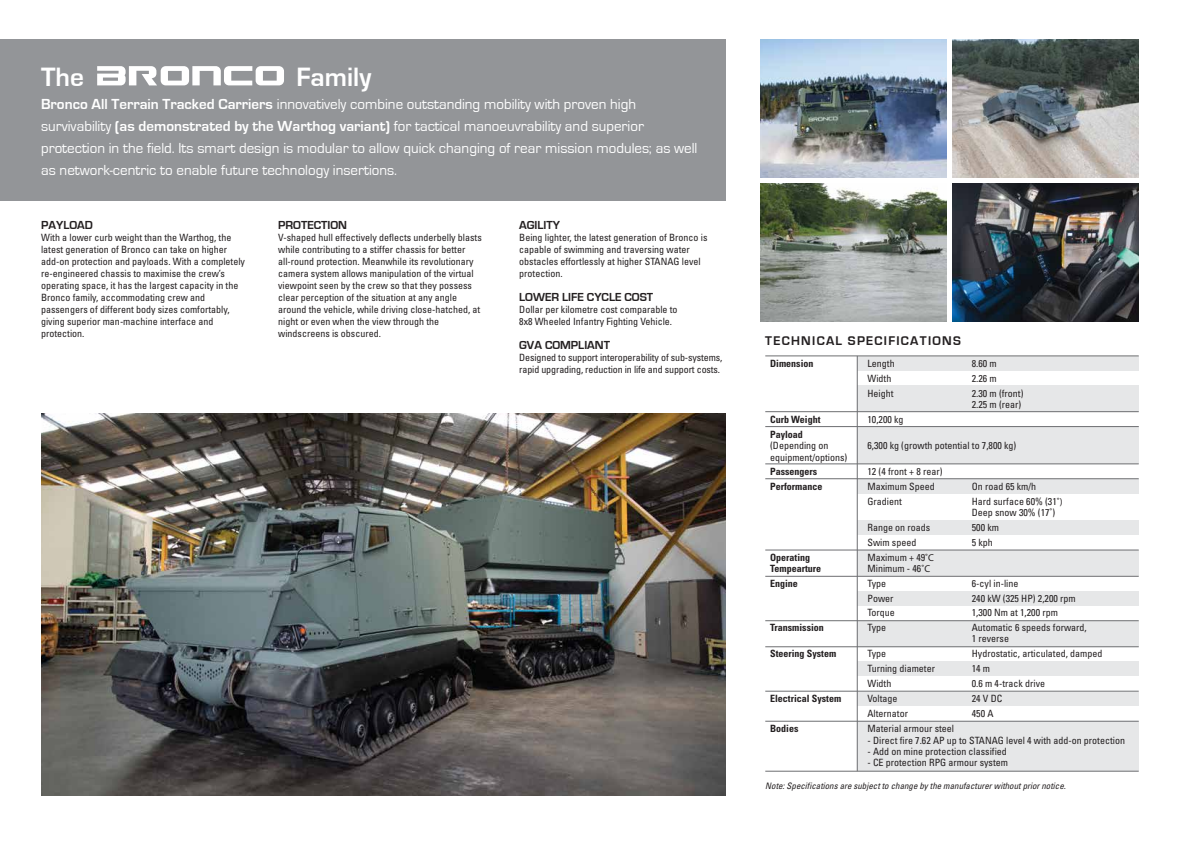
<style>
.page{position:relative;width:1191px;height:842px;background:#fff}
.page>*{position:absolute;margin:0;border:0;box-sizing:border-box;transform-origin:0 0}
.t1{font:700 27.3px "Eurostile";color:#fff}
.t2{font:15px/22px "Eurostile";color:#fff}
.t3{font:700 13px "Eurostile";letter-spacing:.1em;color:#231f20}
.t4{font:700 12px "Eurostile";color:#231f20}
.t5{font:condensed 10px/12px "Univers";color:#231f20}
.t6{font:700 condensed 10px "Univers";color:#231f20}
.t7{font:italic condensed 8.9px "Univers";color:#231f20}
.s1{font-weight:700}
.s2{font-family:"Myriad Pro";font-stretch:normal}
</style>
<div class="page">
<div style="left:857px;top:550px;width:281px;height:26px;background:#e6e7e8"></div>
<div style="left:857px;top:356px;width:281px;height:15px;background:#e6e7e8"></div>
<div style="left:857px;top:520px;width:281px;height:15px;background:#e6e7e8"></div>
<div style="left:857px;top:479px;width:281px;height:14px;background:#e6e7e8"></div>
<div style="left:857px;top:385px;width:281px;height:27px;background:#e6e7e8"></div>
<div style="left:857px;top:426px;width:281px;height:38px;background:#e6e7e8"></div>
<div style="left:857px;top:591px;width:281px;height:15px;background:#e6e7e8"></div>
<div style="left:857px;top:621px;width:281px;height:26px;background:#e6e7e8"></div>
<div style="left:857px;top:661px;width:281px;height:15px;background:#e6e7e8"></div>
<div style="left:857px;top:691px;width:281px;height:15px;background:#e6e7e8"></div>
<div style="left:857px;top:721px;width:281px;height:50px;background:#e6e7e8"></div>
<hr style="left:765px;top:356px;width:373px;height:1px;background:#6d6e71">
<hr style="left:765px;top:411px;width:373px;height:1px;background:#6d6e71">
<hr style="left:765px;top:426px;width:373px;height:1px;background:#6d6e71">
<hr style="left:765px;top:463px;width:373px;height:1px;background:#6d6e71">
<hr style="left:765px;top:478px;width:373px;height:1px;background:#6d6e71">
<hr style="left:765px;top:550px;width:373px;height:1px;background:#6d6e71">
<hr style="left:765px;top:620px;width:373px;height:1px;background:#6d6e71">
<hr style="left:765px;top:576px;width:373px;height:1px;background:#6d6e71">
<hr style="left:765px;top:646px;width:373px;height:1px;background:#6d6e71">
<hr style="left:765px;top:691px;width:373px;height:1px;background:#6d6e71">
<hr style="left:765px;top:721px;width:373px;height:1px;background:#6d6e71">
<hr style="left:765px;top:771px;width:373px;height:1px;background:#6d6e71">
<hr style="left:857px;top:356px;width:1px;height:415px;background:#6d6e71">
<div style="left:0;top:40px;width:725px;height:161px;background:#939598"></div>
<img style="left:41px;top:413px;width:684px;height:382px">
<svg style="left:97px;top:66px;width:187px;height:19px"></svg>
<img style="left:952px;top:183px;width:186px;height:138px">
<img style="left:952px;top:40px;width:186px;height:138px">
<img style="left:760px;top:183px;width:186px;height:138px">
<img style="left:760px;top:40px;width:186px;height:138px">
<h1 class="t1" style="left:41px;top:62px;width:44px">The</h1>
<h1 class="t1" style="left:296px;top:62px;width:76px">Family</h1>
<p class="t2" style="left:41px;top:93px;width:658px"><span class="s1">Bronco All Terrain Tracked Carriers</span> innovatively combine outstanding mobility with proven high survivability <span class="s1">(as demonstrated by the Warthog variant)</span> for tactical manoeuvrability and superior protection in the field. Its smart design is modular to allow quick changing of rear mission modules; as well as network-centric to enable future technology insertions.</p>
<p class="t4" style="left:41px;top:219px;width:53px">PAYLOAD</p>
<p class="t5" style="left:41px;top:231px;width:205px">With a lower curb weight than the Warthog, the latest generation of Bronco can take on higher add-on protection and payloads. With a completely re-engineered chassis to maximise the crew’s operating space, it has the largest capacity in the Bronco family, accommodating crew and passengers of different body sizes comfortably, giving superior man-machine interface and protection.</p>
<p class="t4" style="left:278px;top:219px;width:70px">PROTECTION</p>
<p class="t5" style="left:278px;top:231px;width:205px">V-shaped hull effectively deflects underbelly blasts while contributing to a stiffer chassis for better all-round protection. Meanwhile its revolutionary camera system allows manipulation of the virtual viewpoint seen by the crew so that they possess clear perception of the situation at any angle around the vehicle, while driving close-hatched, at night or even when the view through the windscreens is obscured.</p>
<p class="t4" style="left:519px;top:219px;width:42px">AGILITY</p>
<p class="t5" style="left:519px;top:231px;width:190px">Being lighter, the latest generation of Bronco is capable of swimming and traversing water obstacles effortlessly at higher STANAG level protection.</p>
<p class="t4" style="left:519px;top:291px;width:136px">LOWER LIFE CYCLE COST</p>
<p class="t5" style="left:519px;top:303px;width:160px">Dollar per kilometre cost comparable to<br>8x8 Wheeled Infantry Fighting Vehicle.</p>
<p class="t4" style="left:519px;top:339px;width:92px">GVA COMPLIANT</p>
<p class="t5" style="left:519px;top:351px;width:205px">Designed to support interoperability of sub-systems, rapid upgrading, reduction in life and support costs.</p>
<h3 class="t3" style="left:765px;top:333px;width:197px">TECHNICAL SPECIFICATIONS</h3>
<p class="t6" style="left:770px;top:357px;width:45px">Dimension</p>
<p class="t5" style="left:867px;top:357px;width:29px">Length</p>
<p class="t5" style="left:972px;top:357px;width:26px">8.60 m</p>
<p class="t5" style="left:867px;top:372px;width:25px">Width</p>
<p class="t5" style="left:972px;top:372px;width:26px">2.26 m</p>
<p class="t5" style="left:867px;top:387px;width:28px">Height</p>
<p class="t5" style="left:972px;top:387px;width:53px;line-height:11.4px">2.30 m (front)<br>2.25 m (rear)</p>
<p class="t6" style="left:770px;top:413px;width:52px">Curb Weight</p>
<p class="t5" style="left:867px;top:413px;width:38px">10,200 kg</p>
<p class="t6" style="left:770px;top:428px;width:34px">Payload</p>
<p class="t5" style="left:770px;top:439px;width:60px">(Depending on</p>
<p class="t5" style="left:867px;top:439px;width:150px">6,300 kg (growth potential to 7,800 kg)</p>
<p class="t5" style="left:770px;top:451px;width:79px">equipment/options)</p>
<p class="t6" style="left:770px;top:466px;width:49px">Passengers</p>
<p class="t5" style="left:867px;top:465px;width:76px">12 (4 front + 8 rear)</p>
<p class="t6" style="left:770px;top:480px;width:54px">Performance</p>
<p class="t5" style="left:867px;top:480px;width:69px">Maximum Speed</p>
<p class="t5" style="left:972px;top:480px;width:66px">On road 65 km/h</p>
<p class="t5" style="left:867px;top:495px;width:36px">Gradient</p>
<p class="t5" style="left:972px;top:495px;width:92px;line-height:11.4px">Hard surface 60% (31<span class="s2">˚)<br></span>Deep snow 30% (17˚)</p>
<p class="t5" style="left:867px;top:521px;width:64px">Range on roads</p>
<p class="t5" style="left:972px;top:521px;width:29px">500 km</p>
<p class="t5" style="left:867px;top:536px;width:50px">Swim speed</p>
<p class="t5" style="left:972px;top:536px;width:23px">5 kph</p>
<p class="t6" style="left:770px;top:551px;width:41px">Operating</p>
<p class="t5" style="left:867px;top:551px;width:68px">Maximum + 49<span class="s2">˚C</span></p>
<p class="t6" style="left:770px;top:562px;width:52px">Tempearture</p>
<p class="t5" style="left:867px;top:562px;width:64px">Minimum - 46<span class="s2">˚C</span></p>
<p class="t6" style="left:770px;top:577px;width:29px">Engine</p>
<p class="t5" style="left:867px;top:577px;width:20px">Type</p>
<p class="t5" style="left:972px;top:577px;width:48px">6-cyl in-line</p>
<p class="t5" style="left:867px;top:592px;width:28px">Power</p>
<p class="t5" style="left:972px;top:592px;width:105px">240 kW (325 HP) 2,200 rpm</p>
<p class="t5" style="left:867px;top:607px;width:29px">Torque</p>
<p class="t5" style="left:972px;top:607px;width:88px">1,300 Nm at 1,200 rpm</p>
<p class="t6" style="left:770px;top:621px;width:55px">Transmission</p>
<p class="t5" style="left:867px;top:621px;width:20px">Type</p>
<p class="t5" style="left:972px;top:622px;width:116px;line-height:11px">Automatic 6 speeds forward,<br>1 reverse</p>
<p class="t6" style="left:770px;top:647px;width:68px">Steering System</p>
<p class="t5" style="left:867px;top:647px;width:20px">Type</p>
<p class="t5" style="left:972px;top:647px;width:132px">Hydrostatic, articulated, damped</p>
<p class="t5" style="left:867px;top:662px;width:69px">Turning diameter</p>
<p class="t5" style="left:972px;top:662px;width:20px">14 m</p>
<p class="t5" style="left:867px;top:677px;width:25px">Width</p>
<p class="t5" style="left:972px;top:677px;width:75px">0.6 m 4-track drive</p>
<p class="t6" style="left:770px;top:692px;width:73px">Electrical System</p>
<p class="t5" style="left:867px;top:692px;width:32px">Voltage</p>
<p class="t5" style="left:972px;top:692px;width:32px">24 V DC</p>
<p class="t5" style="left:867px;top:707px;width:42px">Alternator</p>
<p class="t5" style="left:972px;top:707px;width:23px">450 A</p>
<p class="t6" style="left:770px;top:723px;width:30px">Bodies</p>
<p class="t5" style="left:867px;top:722px;width:88px">Material armour steel</p>
<p class="t5" style="left:867px;top:734px;width:259px">- Direct fire 7.62 AP up to STANAG level 4 with add-on protection</p>
<p class="t5" style="left:867px;top:745px;width:141px">- Add on mine protection classified</p>
<p class="t5" style="left:867px;top:757px;width:142px">- CE protection RPG armour system</p>
<p class="t7" style="left:765px;top:780px;width:302px">Note: Specifications are subject to change by the manufacturer without prior notice.</p>
</div>
